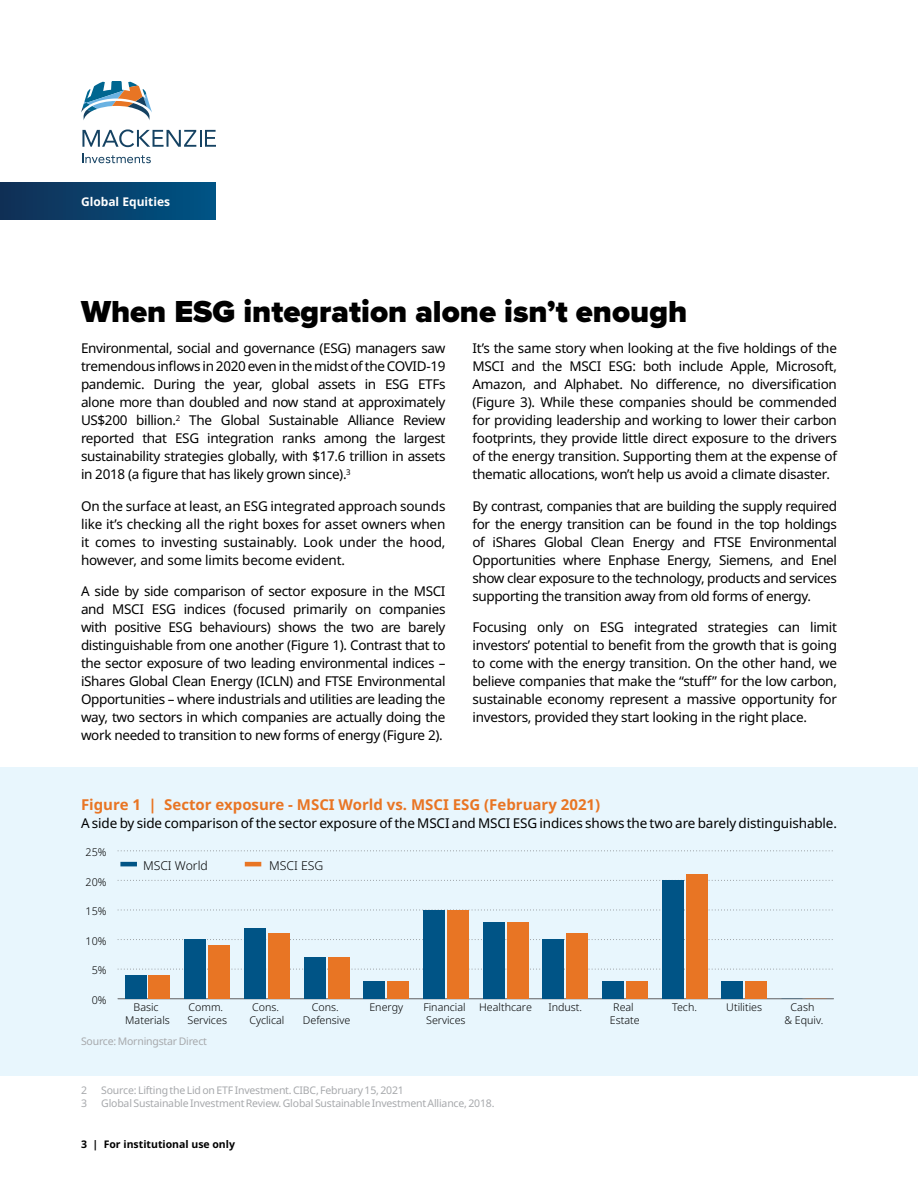
<style>
.page{position:relative;width:918px;height:1188px;background:#fff}
.page>*{position:absolute;margin:0;border:0;box-sizing:border-box;transform-origin:0 0}
.Heading_Level_1{font:900 31.5px "Proxima Nova";color:#000}
.Graphs_title{font:700 15px "Noto Sans";color:#e87524}
.body{font:13.5px/18px "Noto Sans";letter-spacing:-.02em;color:#000;text-align:justify}
.t1{font:300 12.3px "Noto Sans";color:#000}
.t2{font:700 12px "Noto Sans";color:#fff}
.t3{font:300 10.65px/12.9px "Noto Sans";color:#000;text-align:center}
.Disclaimer{font:10.5px "Noto Sans";letter-spacing:-.02em;color:#a7a9ac}
.t4{font:700 10.5px "Noto Sans";color:#000}
</style>
<div class="page">
<div style="left:0;top:183px;width:216px;height:37px;background:linear-gradient(to right,#122f55,#005485)"></div>
<svg style="left:81px;top:81px;width:71px;height:39px"></svg>
<svg style="left:82px;top:129px;width:134px;height:18px"></svg>
<svg style="left:83px;top:154px;width:68px;height:9px"></svg>
<div style="left:0;top:767px;width:918px;height:309px;background:#e8f6fd"></div>
<hr style="left:118px;top:998px;width:716px;height:1px;background:#808285">
<svg style="left:118px;top:969px;width:715px;height:1px"></svg>
<svg style="left:118px;top:939px;width:715px;height:1px"></svg>
<svg style="left:118px;top:910px;width:715px;height:1px"></svg>
<svg style="left:118px;top:880px;width:715px;height:1px"></svg>
<svg style="left:118px;top:851px;width:715px;height:1px"></svg>
<div style="left:149px;top:975px;width:21px;height:24px;background:#e87524"></div>
<div style="left:208px;top:945px;width:22px;height:54px;background:#e87524"></div>
<div style="left:268px;top:934px;width:22px;height:65px;background:#e87524"></div>
<div style="left:328px;top:957px;width:21px;height:42px;background:#e87524"></div>
<div style="left:387px;top:981px;width:22px;height:18px;background:#e87524"></div>
<div style="left:447px;top:910px;width:22px;height:89px;background:#e87524"></div>
<div style="left:507px;top:922px;width:21px;height:77px;background:#e87524"></div>
<div style="left:566px;top:934px;width:22px;height:65px;background:#e87524"></div>
<div style="left:626px;top:981px;width:22px;height:18px;background:#e87524"></div>
<div style="left:686px;top:874px;width:21px;height:125px;background:#e87524"></div>
<div style="left:745px;top:981px;width:22px;height:18px;background:#e87524"></div>
<div style="left:125px;top:975px;width:21px;height:24px;background:#005486"></div>
<div style="left:185px;top:940px;width:21px;height:59px;background:#005486"></div>
<div style="left:244px;top:928px;width:22px;height:71px;background:#005486"></div>
<div style="left:304px;top:957px;width:21px;height:42px;background:#005486"></div>
<div style="left:364px;top:981px;width:21px;height:18px;background:#005486"></div>
<div style="left:423px;top:910px;width:22px;height:89px;background:#005486"></div>
<div style="left:483px;top:922px;width:21px;height:77px;background:#005486"></div>
<div style="left:543px;top:940px;width:21px;height:59px;background:#005486"></div>
<div style="left:602px;top:981px;width:22px;height:18px;background:#005486"></div>
<div style="left:662px;top:880px;width:21px;height:119px;background:#005486"></div>
<div style="left:722px;top:981px;width:21px;height:18px;background:#005486"></div>
<hr style="left:120px;top:862px;width:17px;height:4px;background:#005486">
<hr style="left:245px;top:862px;width:16px;height:4px;background:#e87524">
<p class="t2" style="left:81px;top:193px;width:91px">Global Equities</p>
<h2 class="Heading_Level_1" style="left:81px;top:288px;width:608px">When ESG integration alone isn’t enough</h2>
<p class="body" style="left:81px;top:339px;width:366px">Environmental, social and governance (ESG) managers saw tremendous inflows in 2020 even in the midst of the COVID-19 pandemic. During the year, global assets in ESG ETFs alone more than doubled and now stand at approximately US$200 billion.<sup>2</sup> The Global Sustainable Alliance Review reported that ESG integration ranks among the largest sustainability strategies globally, with $17.6 trillion in assets in 2018 (a figure that has likely grown since).<sup>3</sup></p>
<p class="body" style="left:81px;top:497px;width:366px">On the surface at least, an ESG integrated approach sounds like it’s checking all the right boxes for asset owners when it comes to investing sustainably. Look under the hood, however, and some limits become evident.</p>
<p class="body" style="left:81px;top:582px;width:366px">A side by side comparison of sector exposure in the MSCI and MSCI ESG indices (focused primarily on companies with positive ESG behaviours) shows the two are barely distinguishable from one another (Figure 1). Contrast that to the sector exposure of two leading environmental indices – iShares Global Clean Energy (ICLN) and FTSE Environmental Opportunities – where industrials and utilities are leading the way, two sectors in which companies are actually doing the work needed to transition to new forms of energy (Figure 2).</p>
<p class="body" style="left:472px;top:339px;width:366px">It’s the same story when looking at the five holdings of the MSCI and the MSCI ESG: both include Apple, Microsoft, Amazon, and Alphabet. No difference, no diversification (Figure 3). While these companies should be commended for providing leadership and working to lower their carbon footprints, they provide little direct exposure to the drivers of the energy transition. Supporting them at the expense of thematic allocations, won’t help us avoid a climate disaster.</p>
<p class="body" style="left:472px;top:497px;width:366px">By contrast, companies that are building the supply required for the energy transition can be found in the top holdings of iShares Global Clean Energy and FTSE Environmental Opportunities where Enphase Energy, Siemens, and Enel show clear exposure to the technology, products and services supporting the transition away from old forms of energy.</p>
<p class="body" style="left:472px;top:618px;width:366px">Focusing only on ESG integrated strategies can limit investors’ potential to benefit from the growth that is going to come with the energy transition. On the other hand, we believe companies that make the “stuff” for the low carbon, sustainable economy represent a massive opportunity for investors, provided they start looking in the right place.</p>
<p class="Graphs_title" style="left:81px;top:794px;width:521px">Figure 1 | Sector exposure - MSCI World vs. MSCI ESG (February 2021)</p>
<p class="body" style="left:81px;top:815px;width:758px">A side by side comparison of the sector exposure of the MSCI and MSCI ESG indices shows the two are barely distinguishable.</p>
<p class="t3" style="left:86px;top:846px;width:22px">25%</p>
<p class="t3" style="left:86px;top:876px;width:22px">20%</p>
<p class="t3" style="left:86px;top:905px;width:22px">15%</p>
<p class="t3" style="left:86px;top:935px;width:22px">10%</p>
<p class="t3" style="left:92px;top:964px;width:16px">5%</p>
<p class="t3" style="left:92px;top:994px;width:16px">0%</p>
<p class="t1" style="left:143px;top:856px;width:66px">MSCI World</p>
<p class="t1" style="left:269px;top:856px;width:56px">MSCI ESG</p>
<p class="t3" style="left:125px;top:1001px;width:46px">Basic<br>Materials</p>
<p class="t3" style="left:188px;top:1001px;width:41px;text-align:left">Comm.<br>Services</p>
<p class="t3" style="left:249px;top:1001px;width:37px;text-align:left">Cons.<br>Cyclical</p>
<p class="t3" style="left:312px;top:1001px;width:28px">Cons.</p>
<p class="t3" style="left:369px;top:1001px;width:35px">Energy</p>
<p class="t3" style="left:303px;top:1014px;width:49px">Defensive</p>
<p class="t3" style="left:423px;top:1001px;width:44px">Financial</p>
<p class="t3" style="left:479px;top:1001px;width:54px">Healthcare</p>
<p class="t3" style="left:548px;top:1001px;width:35px">Indust.</p>
<p class="t3" style="left:426px;top:1014px;width:41px">Services</p>
<p class="Disclaimer" style="left:81px;top:1034px;width:127px">Source: Morningstar Direct</p>
<p class="Disclaimer" style="left:81px;top:1082px;width:8px">2</p>
<p class="Disclaimer" style="left:101px;top:1082px;width:304px">Source: Lifting the Lid on ETF Investment. CIBC, February 15, 2021</p>
<p class="Disclaimer" style="left:81px;top:1096px;width:8px">3</p>
<p class="Disclaimer" style="left:101px;top:1096px;width:395px">Global Sustainable Investment Review. Global Sustainable Investment Alliance, 2018.</p>
<p class="t4" style="left:81px;top:1136px;width:156px">3 | For institutional use only</p>
<p class="t3" style="left:613px;top:1001px;width:22px">Real</p>
<p class="t3" style="left:672px;top:1001px;width:26px">Tech.</p>
<p class="t3" style="left:726px;top:1001px;width:37px">Utilities</p>
<p class="t3" style="left:610px;top:1014px;width:31px">Estate</p>
<p class="t3" style="left:784px;top:1001px;width:40px">Cash<br>&amp; Equiv.</p>
</div>
